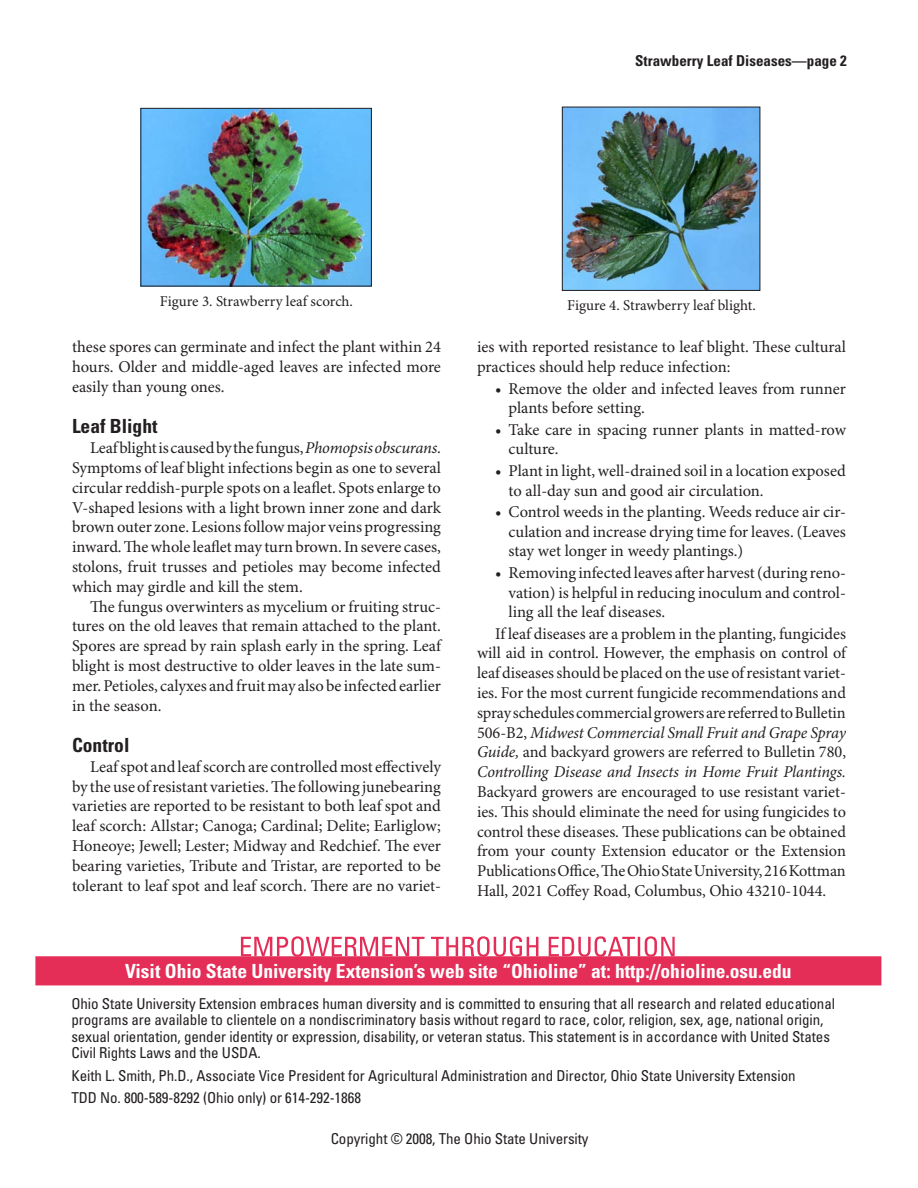
<style>
.page{position:relative;width:918px;height:1188px;background:#fff}
.page>*{position:absolute;margin:0;border:0;box-sizing:border-box;transform-origin:0 0}
.t1{font:700 condensed 19.5px "Univers";color:#fff}
.t2{font:700 condensed 19.5px "Univers";color:#231f20}
.Body{font:16.5px/19.8px "Minion Pro";color:#231f20;text-align:justify}
.Body_with_bullets{font:16.5px/19.8px "Minion Pro";color:#231f20}
.copyright_and_discla{font:condensed 15px/16.5px "Univers";letter-spacing:-.005em;color:#231f20}
.t3{font:15px "Minion Pro";color:#231f20}
.t4{font:700 condensed 15px "Univers";color:#231f20}
.s1{font-style:italic}
</style>
<div class="page">
<div style="left:36px;top:957px;width:845px;height:28px;background:#e42d57"></div>
<svg style="left:241px;top:936px;width:434px;height:21px"></svg>
<img style="left:142px;top:110px;width:228px;height:174px">
<div style="left:140px;top:108px;width:232px;height:178px;border:1px solid #231f20"></div>
<img style="left:564px;top:109px;width:194px;height:180px">
<div style="left:562px;top:107px;width:198px;height:184px;border:1px solid #231f20"></div>
<h3 class="t4" style="left:635px;top:51px;width:213px">Strawberry Leaf Diseases—page 2</h3>
<p class="t3" style="left:160px;top:292px;width:195px">Figure 3. Strawberry leaf scorch.</p>
<p class="t3" style="left:567px;top:296px;width:190px">Figure 4. Strawberry leaf blight.</p>
<p class="Body" style="left:72px;top:338px;width:371px">these spores can germinate and infect the plant within 24 hours. Older and middle-aged leaves are infected more easily than young ones.</p>
<h3 class="t2" style="left:72px;top:415px;width:87px">Leaf Blight</h3>
<p class="Body" style="left:72px;top:439px;width:371px;text-indent:18px">Leaf blight is caused by the fungus, <span class="s1">Phomopsis obscurans</span>.<br>Symptoms of leaf blight infections begin as one to several circular reddish-purple spots on a leaflet. Spots enlarge to V-shaped lesions with a light brown inner zone and dark brown outer zone. Lesions follow major veins progressing inward. The whole leaflet may turn brown. In severe cases, stolons, fruit trusses and petioles may become infected which may girdle and kill the stem.</p>
<p class="Body" style="left:72px;top:597px;width:371px;text-indent:18px">The fungus overwinters as mycelium or fruiting struc&shy;tures on the old leaves that remain attached to the plant.<br>Spores are spread by rain splash early in the spring. Leaf blight is most destructive to older leaves in the late sum&shy;mer. Petioles, calyxes and fruit may also be infected earlier in the season.</p>
<h3 class="t2" style="left:72px;top:733px;width:59px">Control</h3>
<p class="Body" style="left:72px;top:757px;width:371px;text-indent:18px">Leaf spot and leaf scorch are controlled most effectively by the use of resistant varieties. The following junebearing varieties are reported to be resistant to both leaf spot and leaf scorch: Allstar; Canoga; Cardinal; Delite; Earliglow; Honeoye; Jewell; Lester; Midway and Redchief. The ever bearing varieties, Tribute and Tristar, are reported to be tolerant to leaf spot and leaf scorch. There are no variet-</p>
<p class="Body" style="left:477px;top:338px;width:371px">ies with reported resistance to leaf blight. These cultural practices should help reduce infection:</p>
<p class="Body_with_bullets" style="left:508px;top:379px;width:339px;text-indent:-13px">• Remove the older and infected leaves from runner plants before setting.</p>
<p class="Body_with_bullets" style="left:508px;top:420px;width:339px;text-indent:-13px">• Take care in spacing runner plants in matted-row culture.</p>
<p class="Body_with_bullets" style="left:508px;top:461px;width:339px;text-indent:-13px">• Plant in light, well-drained soil in a location exposed to all-day sun and good air circulation.</p>
<p class="Body_with_bullets" style="left:508px;top:502px;width:339px;text-align:justify;text-indent:-13px">• Control weeds in the planting. Weeds reduce air cir&shy;culation and increase drying time for leaves. (Leaves stay wet longer in weedy plantings.)</p>
<p class="Body_with_bullets" style="left:508px;top:563px;width:339px;text-align:justify;text-indent:-13px">• Removing infected leaves after harvest (during reno&shy;vation) is helpful in reducing inoculum and control&shy;ling all the leaf diseases.</p>
<p class="Body" style="left:477px;top:624px;width:371px;text-indent:18px">If leaf diseases are a problem in the planting, fungicides will aid in control. However, the emphasis on control of leaf diseases should be placed on the use of resistant variet&shy;ies. For the most current fungicide recommendations and spray schedules commercial growers are referred to Bulletin 506-B2, <span class="s1">Midwest Commercial Small Fruit and Grape Spray Guide,</span> and backyard growers are referred to Bulletin 780, <span class="s1">Controlling Disease and Insects in Home Fruit Plantings.<br></span>Backyard growers are encouraged to use resistant variet&shy;ies. This should eliminate the need for using fungicides to control these diseases. These publications can be obtained from your county Extension educator or the Extension Publications Office, The Ohio State University, 216 Kottman Hall, 2021 Coffey Road, Columbus, Ohio 43210-1044.</p>
<h3 class="t1" style="left:125px;top:959px;width:668px">Visit Ohio State University Extension’s web site “Ohioline” at: http://ohioline.osu.edu</h3>
<p class="copyright_and_discla" style="left:71px;top:995px;width:765px">Ohio State University Extension embraces human diversity and is committed to ensuring that all research and related educational programs are available to clientele on a nondiscriminatory basis without regard to race, color, religion, sex, age, national origin, sexual orientation, gender identity or expression, disability, or veteran status. This statement is in accordance with United States Civil Rights Laws and the USDA.</p>
<p class="copyright_and_discla" style="left:71px;top:1067px;width:726px">Keith L. Smith, Ph.D., Associate Vice President for Agricultural Administration and Director, Ohio State University Extension</p>
<p class="copyright_and_discla" style="left:71px;top:1089px;width:291px">TDD No. 800-589-8292 (Ohio only) or 614-292-1868</p>
<p class="copyright_and_discla" style="left:331px;top:1130px;width:259px">Copyright © 2008, The Ohio State University</p>
</div>
